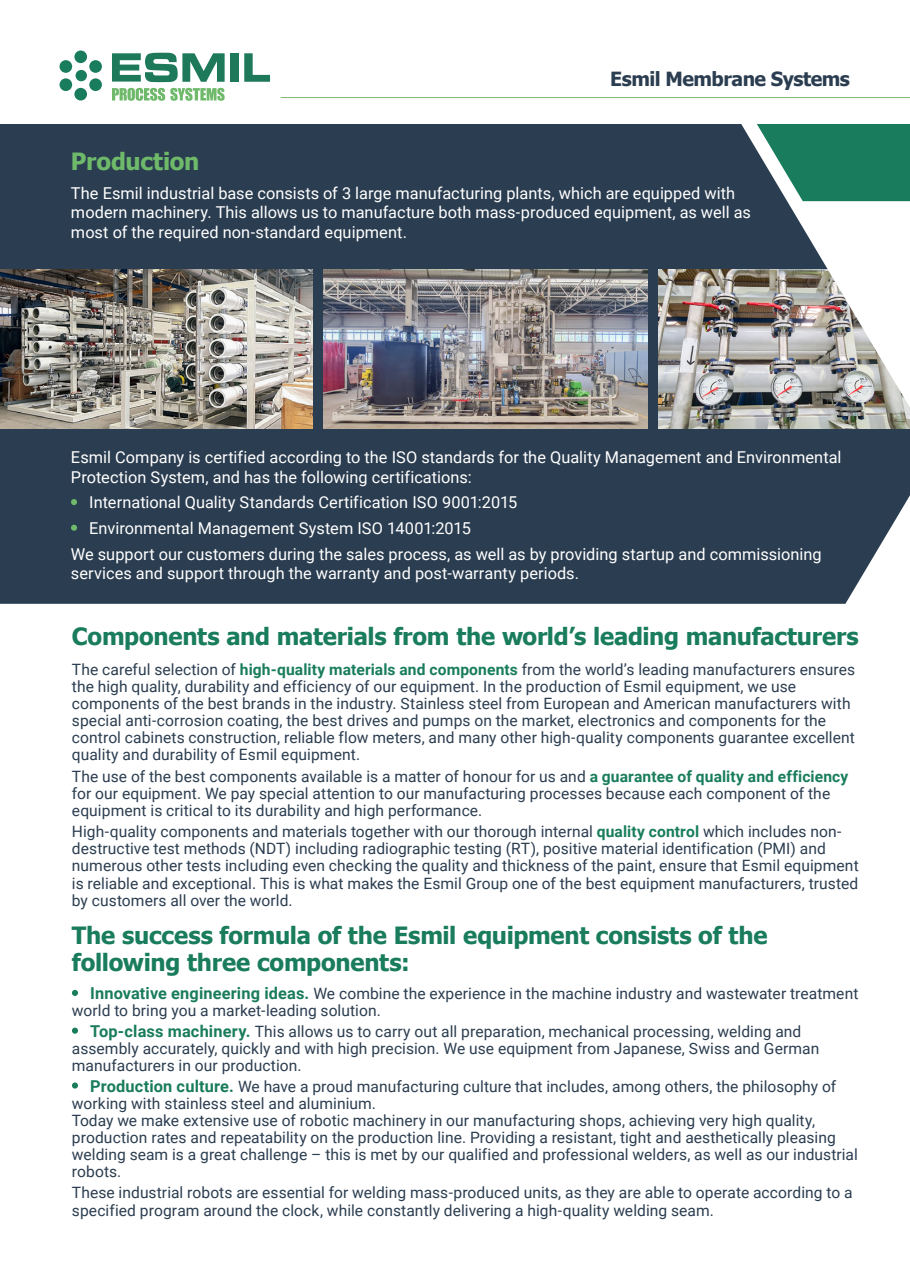
<style>
.page{position:relative;width:910px;height:1280px;background:#fff}
.page>*{position:absolute;margin:0;border:0;box-sizing:border-box;transform-origin:0 0}
.t1{font:700 23.7px/26.7px "Tahoma";letter-spacing:-.01em;color:#197c5c}
.t2{font:700 23.7px "Tahoma";letter-spacing:-.01em;color:#6fb96b}
.t3{font:700 19.5px "Tahoma";letter-spacing:-.025em;color:#2b3d50}
.t4{font:16.35px/19.4px "Roboto";color:#fff}
.t5{font:15.6px/17.1px "Roboto";letter-spacing:.005em;color:#2b3d50}
.s1{font-weight:700;color:#197d5d}
.s2{font-weight:700;font-size:16.35px;color:#197c5c}
</style>
<div class="page">
<div style="left:0;top:124px;width:910px;height:480px;background:#2b3d50"></div>
<svg style="left:71px;top:499px;width:6px;height:6px"></svg>
<svg style="left:71px;top:525px;width:6px;height:6px"></svg>
<img style="left:0;top:270px;width:312px;height:158px">
<img style="left:324px;top:270px;width:324px;height:158px">
<img style="left:658px;top:270px;width:252px;height:158px">
<img style="left:688px;top:201px;width:222px;height:207px">
<svg style="left:683px;top:124px;width:227px;height:77px"></svg>
<svg style="left:72px;top:990px;width:6px;height:6px"></svg>
<svg style="left:72px;top:1028px;width:6px;height:6px"></svg>
<svg style="left:72px;top:1082px;width:6px;height:6px"></svg>
<hr style="left:281px;top:97px;width:629px;height:1px;background:#7db673">
<div style="left:74px;top:50px;width:13px;height:13px;background:#197c5c;border-radius:50%"></div>
<div style="left:76px;top:70px;width:11px;height:11px;background:#197c5c;border-radius:50%"></div>
<div style="left:74px;top:88px;width:13px;height:12px;background:#197c5c;border-radius:50%"></div>
<div style="left:89px;top:78px;width:13px;height:13px;background:#197c5c;border-radius:50%"></div>
<div style="left:60px;top:78px;width:12px;height:13px;background:#197c5c;border-radius:50%"></div>
<div style="left:89px;top:60px;width:13px;height:13px;background:#197c5c;border-radius:50%"></div>
<div style="left:60px;top:60px;width:12px;height:13px;background:#197c5c;border-radius:50%"></div>
<div style="left:230px;top:53px;width:8px;height:29px;background:#1d7959"></div>
<svg style="left:244px;top:53px;width:26px;height:29px"></svg>
<svg style="left:112px;top:52px;width:113px;height:30px"></svg>
<svg style="left:112px;top:88px;width:113px;height:13px"></svg>
<p class="t3" style="left:610px;top:66px;width:241px">Esmil Membrane Systems</p>
<h1 class="t2" style="left:71px;top:145px;width:130px">Production</h1>
<p class="t4" style="left:71px;top:183px;width:681px">The Esmil industrial base consists of 3 large manufacturing plants, which are equipped with modern machinery. This allows us to manufacture both mass-produced equipment, as well as most of the required non-standard equipment.</p>
<p class="t4" style="left:71px;top:447px;width:772px">Esmil Company is certified according to the ISO standards for the Quality Management and Environmental<br>Protection System, and has the following certifications:</p>
<p class="t4" style="left:89px;top:492px;width:430px">International Quality Standards Certification ISO 9001:2015</p>
<p class="t4" style="left:89px;top:518px;width:383px">Environmental Management System ISO 14001:2015</p>
<p class="t4" style="left:71px;top:543px;width:752px">We support our customers during the sales process, as well as by providing startup and commissioning</p>
<p class="t4" style="left:71px;top:563px;width:509px">services and support through the warranty and post-warranty periods.</p>
<h1 class="t1" style="left:72px;top:624px;width:788px">Components and materials from the world’s leading manufacturers</h1>
<p class="t5" style="left:72px;top:660px;width:785px">The careful selection of <span class="s1">high-quality materials and components</span> from the world’s leading manufacturers ensures the high quality, durability and efficiency of our equipment. In the production of Esmil equipment, we use components of the best brands in the industry. Stainless steel from European and American manufacturers with special anti-corrosion coating, the best drives and pumps on the market, electronics and components for the control cabinets construction, reliable flow meters, and many other high-quality components guarantee excellent quality and durability of Esmil equipment.</p>
<p class="t5" style="left:72px;top:767px;width:778px">The use of the best components available is a matter of honour for us and <span class="s1">a guarantee of quality and efficiency </span>for our equipment. We pay special attention to our manufacturing processes because each component of the equipment is critical to its durability and high performance.</p>
<p class="t5" style="left:72px;top:822px;width:788px">High-quality components and materials together with our thorough internal <span class="s1">quality control</span> which includes non&shy;destructive test methods (NDT) including radiographic testing (RT), positive material identification (PMI) and numerous other tests including even checking the quality and thickness of the paint, ensure that Esmil equipment is reliable and exceptional. This is what makes the Esmil Group one of the best equipment manufacturers, trusted by customers all over the world.</p>
<h1 class="t1" style="left:72px;top:923px;width:697px">The success formula of the Esmil equipment consists of the following three components:</h1>
<p class="t5" style="left:72px;top:984px;width:788px;text-indent:18px"><span class="s2">Innovative engineering ideas.</span> We combine the experience in the machine industry and wastewater treatment world to bring you a market-leading solution.</p>
<p class="t5" style="left:72px;top:1022px;width:749px;text-indent:18px"><span class="s2">Top-class machinery.</span> This allows us to carry out all preparation, mechanical processing, welding and assembly accurately, quickly and with high precision. We use equipment from Japanese, Swiss and German manufacturers in our production.</p>
<p class="t5" style="left:72px;top:1077px;width:787px;text-indent:18px"><span class="s2">Production culture.</span> We have a proud manufacturing culture that includes, among others, the philosophy of working with stainless steel and aluminium.<br>Today we make extensive use of robotic machinery in our manufacturing shops, achieving very high quality, production rates and repeatability on the production line. Providing a resistant, tight and aesthetically pleasing welding seam is a great challenge – this is met by our qualified and professional welders, as well as our industrial robots.</p>
<p class="t5" style="left:72px;top:1184px;width:782px">These industrial robots are essential for welding mass-produced units, as they are able to operate according to a specified program around the clock, while constantly delivering a high-quality welding seam.</p>
</div>
